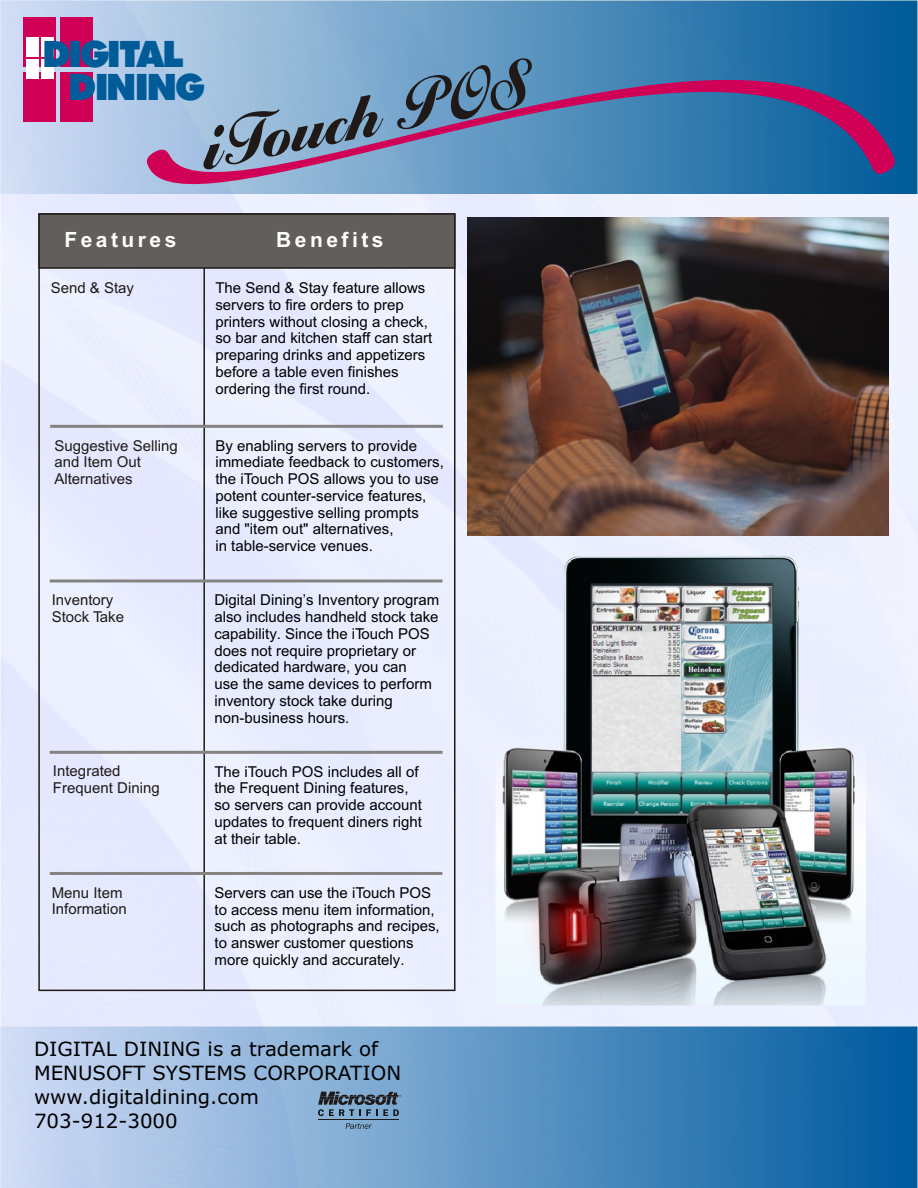
<style>
.page{position:relative;width:918px;height:1188px;background:#fff}
.page>*{position:absolute;margin:0;border:0;box-sizing:border-box;transform-origin:0 0}
.t1{font:700 67.05px "Ballantines Bold Heavy";color:#1f1a17;scale:.91 1}
.t2{font:36.45px "Futura X Blk BT";letter-spacing:-.07em;color:#005c99}
.t3{font:700 21px "Arial";letter-spacing:.165em;color:#fff}
.t4{font:19.65px/23.9px "Verdana";color:#000}
.t5{font:15px/16.8px "Arial";color:#000}
.t6{font:15px/16.8px "Arial";color:#1f1a17}
</style>
<div class="page">
<div style="left:0;top:193px;width:918px;height:995px;background:#ebeeff"></div>
<img style="left:0;top:0;width:918px;height:193px">
<svg style="left:144px;top:30px;width:754px;height:171px;background:#6b8ebc"></svg>
<div style="left:23px;top:17px;width:32px;height:50px;background:#d10057"></div>
<div style="left:61px;top:17px;width:32px;height:50px;background:#d10057"></div>
<div style="left:61px;top:72px;width:32px;height:49px;background:#d10057"></div>
<div style="left:23px;top:72px;width:32px;height:49px;background:#d10057"></div>
<div style="left:26px;top:37px;width:13px;height:20px;background:#fff"></div>
<div style="left:41px;top:37px;width:13px;height:20px;background:#fff"></div>
<div style="left:41px;top:59px;width:13px;height:19px;background:#fff"></div>
<div style="left:26px;top:59px;width:13px;height:19px;background:#fff"></div>
<hr style="left:203px;top:214px;width:2px;height:777px;background:#1f1a17">
<div style="left:38px;top:213px;width:418px;height:56px;background:#615e5c;border:2px solid #1f1a17"></div>
<hr style="left:50px;top:751px;width:392px;height:3px;background:#858282">
<hr style="left:50px;top:872px;width:392px;height:3px;background:#858282">
<hr style="left:50px;top:579px;width:392px;height:3px;background:#858282">
<hr style="left:50px;top:425px;width:393px;height:3px;background:#858282">
<img style="left:0;top:1026px;width:918px;height:161px">
<hr style="left:318px;top:1119px;width:81px;height:1px;background:#1f1a17">
<svg style="left:346px;top:1123px;width:26px;height:6px"></svg>
<svg style="left:318px;top:1091px;width:83px;height:25px;background:#5b758d"></svg>
<img style="left:468px;top:217px;width:420px;height:318px">
<img style="left:495px;top:556px;width:371px;height:119px">
<img style="left:495px;top:675px;width:371px;height:331px">
<img style="left:792px;top:621px;width:7px;height:130px">
<h2 class="t2" style="left:42px;top:39px;width:143px">DIGITAL</h2>
<h1 class="t1" style="left:204px;top:119px;width:365px;rotate:-11deg">iTouch POS</h1>
<h2 class="t2" style="left:68px;top:72px;width:139px">DINING</h2>
<h3 class="t3" style="left:64px;top:232px;width:114px">Features</h3>
<h3 class="t3" style="left:276px;top:232px;width:109px">Benefits</h3>
<p class="t6" style="left:51px;top:281px;width:85px">Send &amp; Stay</p>
<p class="t5" style="left:215px;top:281px;width:218px">The Send &amp; Stay feature allows servers to fire orders to prep printers without closing a check, so bar and kitchen staff can start preparing drinks and appetizers before a table even finishes ordering the first round.</p>
<p class="t6" style="left:54px;top:438px;width:125px">Suggestive Selling and Item Out<br>Alternatives</p>
<p class="t5" style="left:215px;top:438px;width:230px">By enabling servers to provide immediate feedback to customers, the iTouch POS allows you to use potent counter-service features, like suggestive selling prompts and "item out" alternatives,<br>in table-service venues.</p>
<p class="t6" style="left:52px;top:593px;width:74px">Inventory<br>Stock Take</p>
<p class="t5" style="left:214px;top:593px;width:227px">Digital Dining’s Inventory program also includes handheld stock take capability. Since the iTouch POS does not require proprietary or dedicated hardware, you can<br>use the same devices to perform inventory stock take during non-business hours.</p>
<p class="t6" style="left:53px;top:764px;width:108px">Integrated<br>Frequent Dining</p>
<p class="t5" style="left:214px;top:764px;width:209px">The iTouch POS includes all of the Frequent Dining features, so servers can provide account updates to frequent diners right at their table.</p>
<p class="t6" style="left:52px;top:885px;width:77px">Menu Item<br>Information</p>
<p class="t5" style="left:215px;top:886px;width:227px">Servers can use the iTouch POS to access menu item information, such as photographs and recipes, to answer customer questions more quickly and accurately.</p>
<h3 class="t4" style="left:34px;top:1039px;width:369px">DIGITAL DINING is a trademark of<br>MENUSOFT SYSTEMS CORPORATION www.digitaldining.com<br>703-912-3000</h3>
</div>
